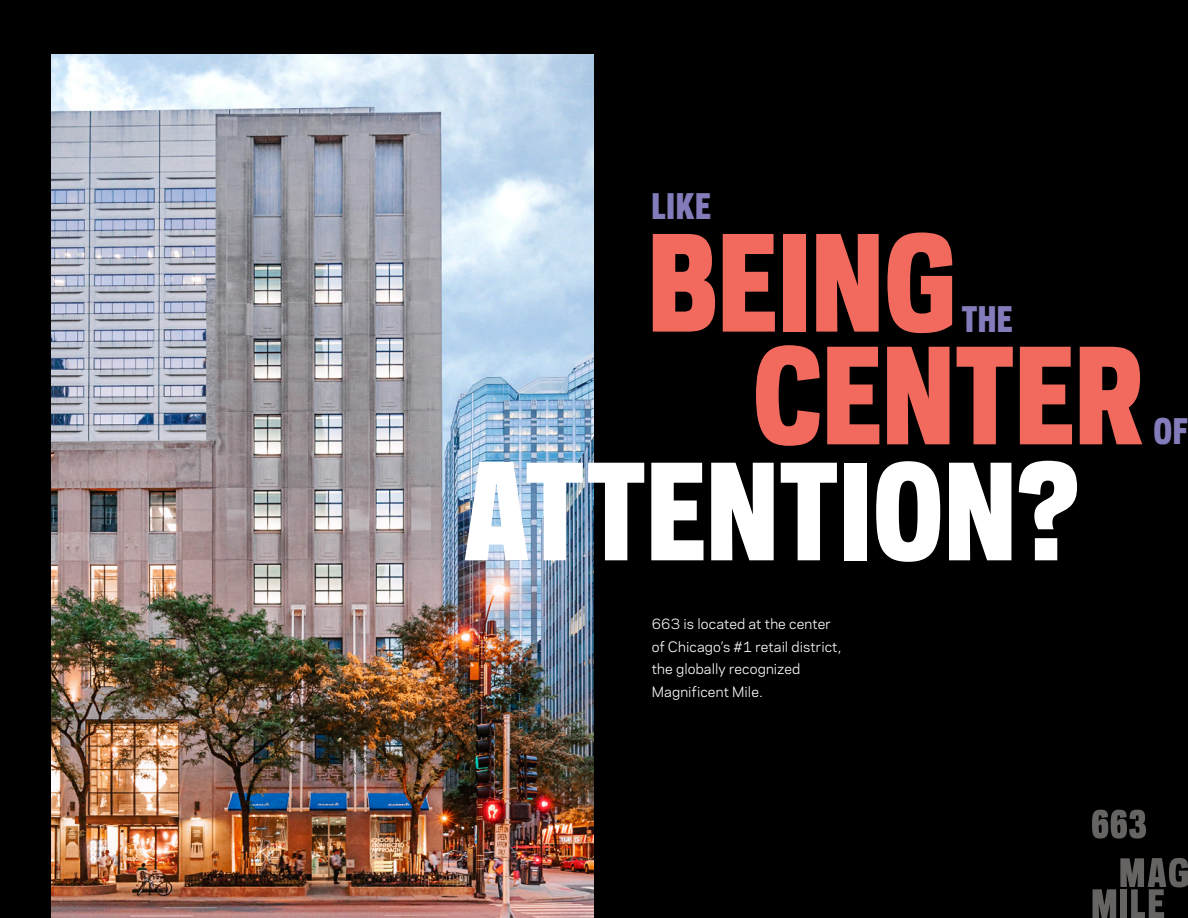
<style>
.page{position:relative;width:1188px;height:918px;background:#000}
.page>*{position:absolute;margin:0;border:0;box-sizing:border-box;transform-origin:0 0}
.t1{font:800 125.1px "Polaris Condensed";letter-spacing:-.02em;color:#f26a5e}
.t2{font:800 125.1px "Polaris Condensed";letter-spacing:-.02em;color:#fff}
.t3{font:800 33.15px "Polaris Condensed";letter-spacing:-.005em;color:#827cba}
.t4{font:13.5px/22.5px "Galaxie Polaris";letter-spacing:.01em;color:#fff}
</style>
<div class="page">
<img style="left:51px;top:54px;width:543px;height:864px">
<svg style="left:1092px;top:810px;width:54px;height:29px"></svg>
<svg style="left:1093px;top:858px;width:95px;height:60px"></svg>
<h2 class="t3" style="left:651px;top:184px;width:62px">LIKE</h2>
<h1 class="t1" style="left:646px;top:200px;width:314px">BEING</h1>
<h2 class="t3" style="left:961px;top:297px;width:53px">THE</h2>
<h1 class="t1" style="left:751px;top:313px;width:395px">CENTER</h1>
<h1 class="t2" style="left:463px;top:429px;width:619px">ATTENTION?</h1>
<h2 class="t3" style="left:1153px;top:410px;width:37px">OF</h2>
<p class="t4" style="left:652px;top:612px;width:191px">663 is located at the center of Chicago’s #1 retail district, the globally recognized<br>Magnificent Mile.</p>
</div>
